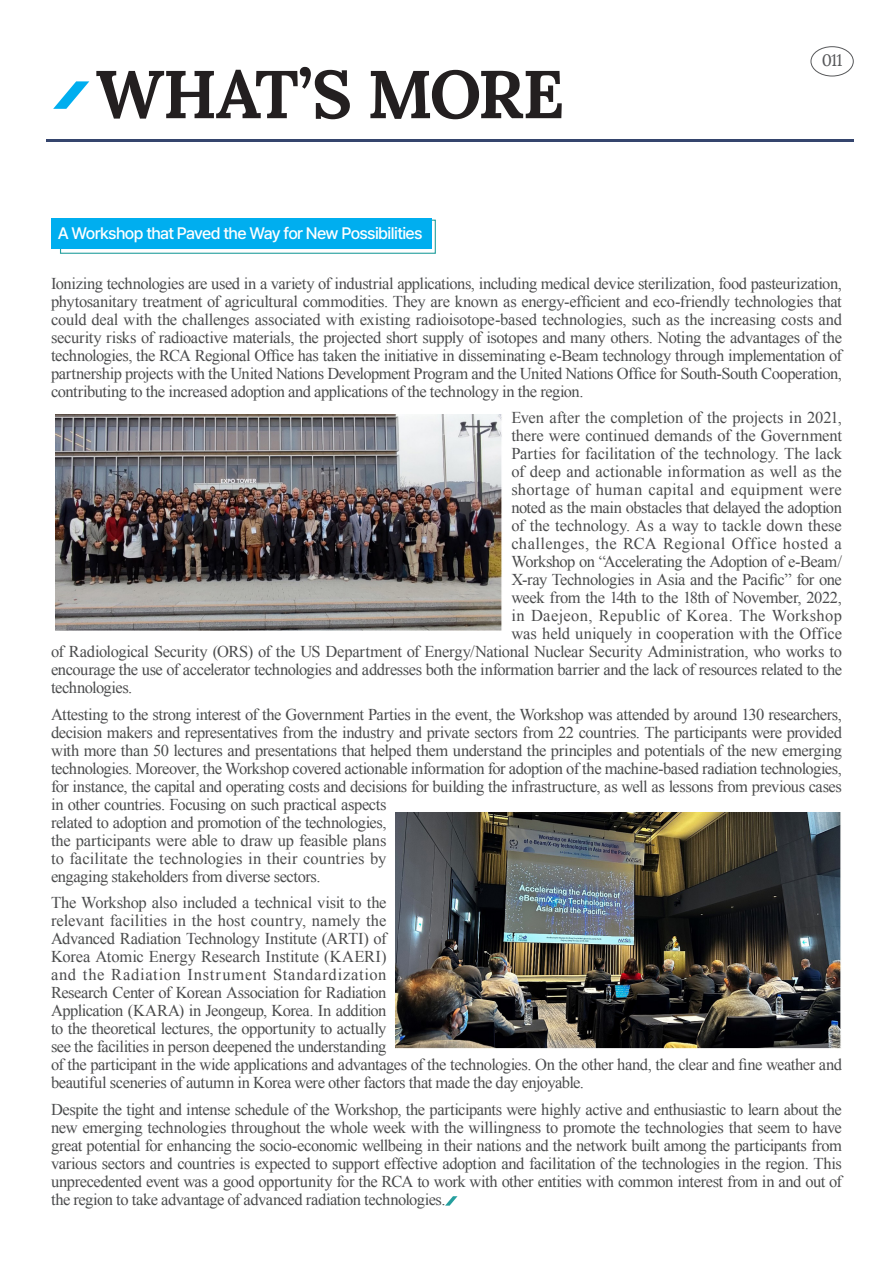
<style>
.page{position:relative;width:893px;height:1263px;background:#fff}
.page>*{position:absolute;margin:0;border:0;box-sizing:border-box;transform-origin:0 0}
.t1{font:700 67.5px "Lora";letter-spacing:-.04em;color:#231f20}
.t2{font:16.5px/18px "Times New Roman";letter-spacing:-.02em;color:#4b4c4d;text-align:justify}
.t3{font:16.5px "Times New Roman";letter-spacing:.02em;color:#4b4c4d}
.t4{font:500 16.5px "Pretendard";letter-spacing:-.04em;color:#fff}
.t5{font:16.5px "Times New Roman";letter-spacing:.025em;color:#4b4c4d}
.t6{font:16.5px "Lora";color:#57585a}
</style>
<div class="page">
<div style="left:811px;top:46px;width:43px;height:30px;border:1px solid #57585a;border-radius:50%"></div>
<svg style="left:53px;top:81px;width:36px;height:28px"></svg>
<hr style="left:46px;top:139px;width:808px;height:2px;background:#35456d">
<div style="left:60px;top:220px;width:376px;height:34px;border:1px solid #269f9e"></div>
<div style="left:51px;top:218px;width:381px;height:31px;background:#00aeef"></div>
<svg style="left:445px;top:1196px;width:12px;height:9px"></svg>
<img style="left:55px;top:415px;width:447px;height:216px">
<img style="left:395px;top:812px;width:446px;height:237px">
<p class="t1" style="left:95px;top:50px;width:470px">WHAT’S MORE</p>
<p class="t6" style="left:822px;top:50px;width:22px">011</p>
<p class="t4" style="left:58px;top:222px;width:366px">A Workshop that Paved the Way for New Possibilities</p>
<p class="t2" style="left:51px;top:274px;width:792px">Ionizing technologies are used in a variety of industrial applications, including medical device sterilization, food pasteurization, phytosanitary treatment of agricultural commodities. They are known as energy-efficient and eco-friendly technologies that could deal with the challenges associated with existing radioisotope-based technologies, such as the increasing costs and security risks of radioactive materials, the projected short supply of isotopes and many others. Noting the advantages of the technologies, the RCA Regional Office has taken the initiative in disseminating e-Beam technology through implementation of partnership projects with the United Nations Development Program and the United Nations Office for South-South Cooperation, contributing to the increased adoption and applications of the technology in the region.</p>
<p class="t2" style="left:511px;top:409px;width:332px">Even after the completion of the projects in 2021,</p>
<p class="t2" style="left:511px;top:427px;width:332px">there were continued demands of the Government</p>
<p class="t2" style="left:511px;top:445px;width:332px">Parties for facilitation of the technology. The lack</p>
<p class="t2" style="left:511px;top:463px;width:332px">of deep and actionable information as well as the</p>
<p class="t3" style="left:511px;top:479px;width:332px">shortage of human capital and equipment were</p>
<p class="t2" style="left:511px;top:499px;width:332px">noted as the main obstacles that delayed the adoption</p>
<p class="t2" style="left:511px;top:517px;width:332px">of the technology. As a way to tackle down these</p>
<p class="t5" style="left:511px;top:533px;width:332px">challenges, the RCA Regional Office hosted a</p>
<p class="t2" style="left:511px;top:553px;width:332px">Workshop on “Accelerating the Adoption of e-Beam/</p>
<p class="t2" style="left:511px;top:571px;width:332px">X-ray Technologies in Asia and the Pacific” for one</p>
<p class="t2" style="left:511px;top:589px;width:332px">week from the 14th to the 18th of November, 2022,</p>
<p class="t3" style="left:511px;top:605px;width:332px">in Daejeon, Republic of Korea. The Workshop</p>
<p class="t2" style="left:511px;top:625px;width:332px">was held uniquely in cooperation with the Office</p>
<p class="t2" style="left:51px;top:643px;width:792px">of Radiological Security (ORS) of the US Department of Energy/National Nuclear Security Administration, who works to</p>
<p class="t2" style="left:51px;top:661px;width:792px">encourage the use of accelerator technologies and addresses both the information barrier and the lack of resources related to the</p>
<p class="t2" style="left:51px;top:679px;width:83px">technologies.</p>
<p class="t2" style="left:51px;top:705px;width:792px;text-align:left">Attesting to the strong interest of the Government Parties in the event, the Workshop was attended by around 130 researchers, decision makers and representatives from the industry and private sectors from 22 countries. The participants were provided with more than 50 lectures and presentations that helped them understand the principles and potentials of the new emerging technologies. Moreover, the Workshop covered actionable information for adoption of the machine-based radiation technologies, for instance, the capital and operating costs and decisions for building the infrastructure, as well as lessons from previous cases in other countries. Focusing on such practical aspects<br>related to adoption and promotion of the technologies,<br>the participants were able to draw up feasible plans<br>to facilitate the technologies in their countries by<br>engaging stakeholders from diverse sectors.</p>
<p class="t2" style="left:51px;top:894px;width:792px;text-align:left">The Workshop also included a technical visit to the<br>relevant facilities in the host country, namely the<br>Advanced Radiation Technology Institute (ARTI) of<br>Korea Atomic Energy Research Institute (KAERI)<br>and the Radiation Instrument Standardization<br>Research Center of Korean Association for Radiation<br>Application (KARA) in Jeongeup, Korea. In addition<br>to the theoretical lectures, the opportunity to actually<br>see the facilities in person deepened the understanding<br>of the participant in the wide applications and advantages of the technologies. On the other hand, the clear and fine weather and beautiful sceneries of autumn in Korea were other factors that made the day enjoyable.</p>
<p class="t2" style="left:51px;top:1100px;width:792px">Despite the tight and intense schedule of the Workshop, the participants were highly active and enthusiastic to learn about the new emerging technologies throughout the whole week with the willingness to promote the technologies that seem to have great potential for enhancing the socio-economic wellbeing in their nations and the network built among the participants from various sectors and countries is expected to support effective adoption and facilitation of the technologies in the region. This unprecedented event was a good opportunity for the RCA to work with other entities with common interest from in and out of the region to take advantage of advanced radiation technologies.</p>
</div>
